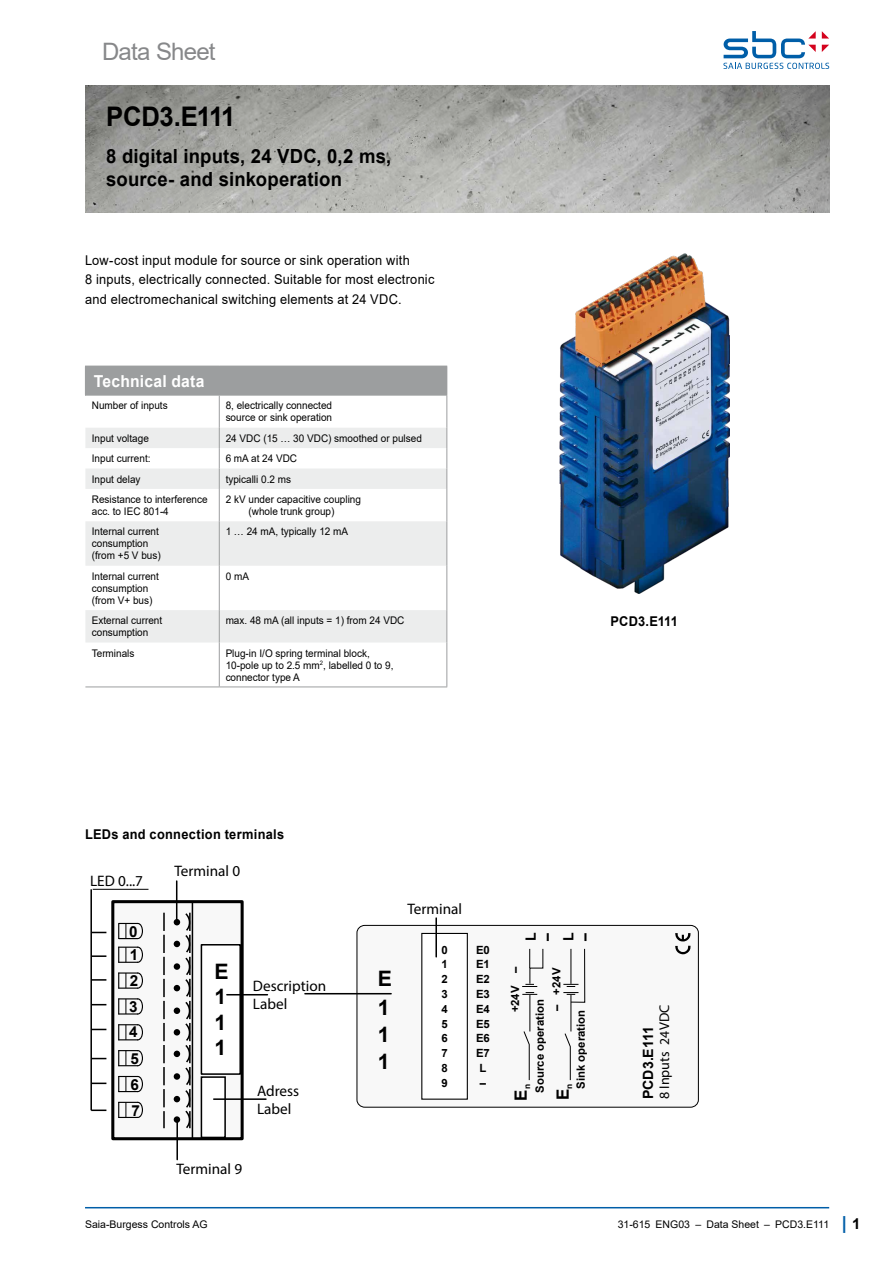
<style>
.page{position:relative;width:893px;height:1263px;background:#fff}
.page>*{position:absolute;margin:0;border:0;box-sizing:border-box;transform-origin:0 0}
.Head__Productname_bo{font:700 27px "Arial";letter-spacing:-.03em;color:#000;scale:.95 1}
.t1{font:24px "Arial";letter-spacing:-.03em;color:#87888a}
.t2{font:700 21.3px/25.5px "Arial";color:#000}
.Head__Produkt_shortd{font:700 19.5px/23.4px "Arial";letter-spacing:.01em;color:#000;scale:.95 1}
.t3{font:700 16.95px "Arial";color:#000}
.Tables__Titel__11_12{font:700 16.5px "Arial";letter-spacing:.015em;color:#fff;scale:.95 1}
.t4{font:15.15px/18.3px "Myriad Pro";color:#000}
.t5{font:700 15.15px/25.5px "Arial";color:#000;text-align:justify}
.t6{font:700 14.1px/15.8px "Arial";color:#000}
.t7{font:14.1px "Myriad Pro";color:#000}
.Text__left_justified{font:13.5px/19.5px "Arial";letter-spacing:.02em;color:#000;scale:.95 1}
.Text__left_justified-2{font:700 13.5px "Arial";letter-spacing:.02em;color:#000;scale:.95 1}
.Text__left_justified-3{font:700 13.5px "Arial";letter-spacing:-.005em;color:#000;scale:.95 1}
.t8{font:700 11.4px/14.9px "Arial";color:#000;text-align:justify}
.Text__left_justified-4{font:10.5px/12px "Arial";color:#000;scale:.95 1}
.Text__left_justified-5{font:10.5px "Arial";color:#000}
.s1{font-family:"Myriad Pro";font-weight:400;font-size:13.65px}
.s2{font-family:"Myriad Pro";font-weight:400}
.s3{font-weight:700;font-size:18px;color:#005ea8}
.s4{font-weight:700;font-size:15px}
</style>
<div class="page">
<img style="left:559px;top:253px;width:170px;height:340px">
<img style="left:85px;top:85px;width:744px;height:128px">
<svg style="left:723px;top:31px;width:106px;height:38px"></svg>
<hr style="left:85px;top:1207px;width:744px;height:1px;background:#005ea8">
<div style="left:85px;top:366px;width:362px;height:29px;background:#9c9e9f"></div>
<svg style="left:86px;top:396px;width:360px;height:290px"></svg>
<svg style="left:85px;top:428px;width:361px;height:214px;fill:#eceded"></svg>
<hr style="left:85px;top:395px;width:134px;height:1px;background:#9c9e9f">
<hr style="left:219px;top:395px;width:228px;height:1px;background:#9c9e9f">
<hr style="left:219px;top:395px;width:1px;height:33px;background:#9c9e9f">
<hr style="left:446px;top:395px;width:1px;height:33px;background:#9c9e9f">
<svg style="left:219px;top:428px;width:1px;height:61px"></svg>
<svg style="left:446px;top:428px;width:1px;height:61px"></svg>
<hr style="left:219px;top:489px;width:1px;height:32px;background:#9c9e9f">
<hr style="left:446px;top:489px;width:1px;height:32px;background:#9c9e9f">
<hr style="left:219px;top:521px;width:1px;height:45px;background:#9c9e9f">
<hr style="left:446px;top:521px;width:1px;height:45px;background:#9c9e9f">
<hr style="left:219px;top:566px;width:1px;height:44px;background:#9c9e9f">
<hr style="left:446px;top:566px;width:1px;height:44px;background:#9c9e9f">
<hr style="left:219px;top:610px;width:1px;height:32px;background:#9c9e9f">
<hr style="left:446px;top:610px;width:1px;height:32px;background:#9c9e9f">
<hr style="left:219px;top:642px;width:1px;height:44px;background:#9c9e9f">
<hr style="left:446px;top:642px;width:1px;height:44px;background:#9c9e9f">
<hr style="left:85px;top:686px;width:134px;height:1px;background:#9c9e9f">
<hr style="left:219px;top:686px;width:228px;height:1px;background:#9c9e9f">
<div style="left:357px;top:925px;width:341px;height:182px;background:#f8f8f8;border-radius:8px"></div>
<div style="left:357px;top:925px;width:342px;height:182px;border:1px solid #000;border-radius:8px"></div>
<svg style="left:523px;top:1031px;width:7px;height:50px"></svg>
<hr style="left:529px;top:995px;width:1px;height:36px;background:#000">
<svg style="left:522px;top:948px;width:22px;height:47px"></svg>
<svg style="left:564px;top:1033px;width:7px;height:48px"></svg>
<hr style="left:570px;top:995px;width:1px;height:36px;background:#000">
<svg style="left:563px;top:948px;width:23px;height:55px"></svg>
<hr style="left:570px;top:949px;width:1px;height:35px;background:#000">
<svg style="left:675px;top:933px;width:15px;height:21px"></svg>
<div style="left:422px;top:933px;width:45px;height:166px;background:#fff"></div>
<div style="left:421px;top:933px;width:47px;height:167px;border:1px solid #000"></div>
<div style="left:113px;top:902px;width:129px;height:237px;background:#f8f8f8"></div>
<div style="left:111px;top:900px;width:133px;height:240px;border:3px solid #000"></div>
<svg style="left:118px;top:1076px;width:25px;height:16px"></svg>
<svg style="left:118px;top:1101px;width:25px;height:17px"></svg>
<svg style="left:118px;top:1050px;width:25px;height:16px"></svg>
<svg style="left:118px;top:1024px;width:25px;height:17px"></svg>
<svg style="left:118px;top:998px;width:25px;height:17px"></svg>
<svg style="left:118px;top:972px;width:25px;height:17px"></svg>
<svg style="left:118px;top:946px;width:25px;height:17px"></svg>
<svg style="left:118px;top:923px;width:25px;height:16px"></svg>
<svg style="left:163px;top:913px;width:2px;height:215px"></svg>
<svg style="left:174px;top:912px;width:17px;height:217px"></svg>
<div style="left:174px;top:1116px;width:6px;height:7px;background:#000;border-radius:50%"></div>
<hr style="left:192px;top:902px;width:1px;height:237px;background:#000">
<div style="left:201px;top:1077px;width:24px;height:60px;background:#fff"></div>
<div style="left:201px;top:1076px;width:25px;height:62px;border:2px solid #000"></div>
<div style="left:201px;top:945px;width:39px;height:129px;background:#fff"></div>
<div style="left:201px;top:944px;width:40px;height:131px;border:2px solid #000"></div>
<hr style="left:90px;top:889px;width:2px;height:221px;background:#000">
<svg style="left:92px;top:932px;width:14px;height:1px"></svg>
<svg style="left:92px;top:955px;width:14px;height:2px"></svg>
<svg style="left:92px;top:979px;width:14px;height:2px"></svg>
<svg style="left:92px;top:1004px;width:14px;height:1px"></svg>
<svg style="left:92px;top:1029px;width:14px;height:1px"></svg>
<svg style="left:92px;top:1058px;width:14px;height:1px"></svg>
<svg style="left:92px;top:1082px;width:14px;height:2px"></svg>
<svg style="left:91px;top:1109px;width:15px;height:2px"></svg>
<hr style="left:227px;top:994px;width:40px;height:1px;background:#000">
<hr style="left:213px;top:1098px;width:53px;height:2px;background:#000">
<hr style="left:305px;top:993px;width:86px;height:1px;background:#000">
<hr style="left:176px;top:1121px;width:2px;height:38px;background:#000">
<hr style="left:176px;top:881px;width:1px;height:39px;background:#000">
<hr style="left:435px;top:918px;width:2px;height:39px;background:#000">
<h2 class="t1" style="left:102px;top:35px;width:115px">Data Sheet</h2>
<p class="Head__Productname_bo" style="left:106px;top:97px;width:137px">PCD3.E111</p>
<p class="Head__Produkt_shortd" style="left:106px;top:145px;width:301px">8 digital inputs, 24 VDC, 0,2 ms, source- and sinkoperation</p>
<p class="Text__left_justified" style="left:85px;top:250px;width:369px">Low-cost input module for source or sink operation with<br>8 inputs, electrically connected. Suitable for most electronic and electromechanical switching elements at 24 VDC.</p>
<p class="Tables__Titel__11_12" style="left:94px;top:369px;width:118px">Technical data</p>
<p class="Text__left_justified-4" style="left:92px;top:400px;width:81px">Number of inputs</p>
<p class="Text__left_justified-4" style="left:226px;top:400px;width:114px">8, electrically connected source or sink operation</p>
<p class="Text__left_justified-4" style="left:92px;top:432px;width:62px">Input voltage</p>
<p class="Text__left_justified-4" style="left:226px;top:432px;width:208px">24 VDC (15 … 30 VDC) smoothed or pulsed</p>
<p class="Text__left_justified-4" style="left:92px;top:452px;width:63px">Input current:</p>
<p class="Text__left_justified-4" style="left:226px;top:452px;width:77px">6 mA at 24 VDC</p>
<p class="Text__left_justified-4" style="left:92px;top:473px;width:53px">Input delay</p>
<p class="Text__left_justified-4" style="left:226px;top:473px;width:70px">typicalli 0.2 ms</p>
<p class="Text__left_justified-4" style="left:92px;top:493px;width:123px">Resistance to interference acc. to IEC 801-4</p>
<p class="Text__left_justified-4" style="left:226px;top:493px;width:144px;text-align:center">2 kV under capacitive coupling (whole trunk group)</p>
<p class="Text__left_justified-4" style="left:92px;top:526px;width:72px">Internal current</p>
<p class="Text__left_justified-4" style="left:92px;top:538px;width:61px">consumption</p>
<p class="Text__left_justified-4" style="left:92px;top:550px;width:74px">(from +5 V bus)</p>
<p class="Text__left_justified-4" style="left:226px;top:526px;width:130px">1 … 24 mA, typically 12 mA</p>
<p class="Text__left_justified-4" style="left:92px;top:570px;width:72px">Internal current consumption (from V+ bus)</p>
<p class="Text__left_justified-4" style="left:226px;top:570px;width:26px">0 mA</p>
<p class="Text__left_justified-4" style="left:92px;top:614px;width:76px">External current consumption</p>
<p class="Text__left_justified-4" style="left:226px;top:614px;width:190px">max. 48 mA (all inputs = 1) from 24 VDC</p>
<p class="Text__left_justified-4" style="left:92px;top:647px;width:46px">Terminals</p>
<p class="Text__left_justified-4" style="left:226px;top:647px;width:178px">Plug-in I/O spring terminal block,<br>10-pole up to 2.5 mm<sup>2</sup>, labelled 0 to 9, connector type A</p>
<p class="Text__left_justified-3" style="left:611px;top:612px;width:72px">PCD3.E111</p>
<p class="Text__left_justified-2" style="left:85px;top:825px;width:211px">LEDs and connection terminals</p>
<p class="t4" style="left:90px;top:872px;width:55px">LED 0...7</p>
<p class="t5" style="left:129px;top:920px;width:11px;line-height:23.1px">0<br>1</p>
<p class="t5" style="left:129px;top:968px;width:11px">2<br>3<br>4</p>
<p class="t5" style="left:131px;top:1046px;width:11px">5<br>6<br>7</p>
<p class="t4" style="left:174px;top:862px;width:67px">Terminal 0</p>
<p class="t2" style="left:214px;top:959px;width:16px;text-align:justify">E 1<br>1<br>1</p>
<p class="t4" style="left:253px;top:976px;width:75px">Description<br>Label</p>
<p class="t4" style="left:257px;top:1081px;width:44px">Adress<br>Label</p>
<p class="t4" style="left:176px;top:1160px;width:67px">Terminal 9</p>
<p class="Text__left_justified-5" style="left:85px;top:1217px;width:124px">Saia-Burgess Controls AG</p>
<p class="t2" style="left:378px;top:963px;width:16px;line-height:29.5px">E<br>1</p>
<p class="t2" style="left:378px;top:1021px;width:13px;line-height:27px">1<br>1</p>
<p class="t4" style="left:407px;top:899px;width:56px">Terminal</p>
<p class="t8" style="left:442px;top:942px;width:8px">0<br>1<br>2<br>3<br>4<br>5<br>6<br>7<br>8<br>9</p>
<p class="t8" style="left:476px;top:942px;width:15px;text-align:center">E0<br>E1<br>E2<br>E3<br>E4<br>E5<br>E6<br>E7<br>L –</p>
<p class="t6" style="left:523px;top:941px;width:10px;rotate:-90deg">L –</p>
<p class="t6" style="left:561px;top:941px;width:10px;rotate:-90deg">L –</p>
<p class="t8" style="left:508px;top:1012px;width:47px;rotate:-90deg">+24V –</p>
<p class="t8" style="left:549px;top:1011px;width:45px;rotate:-90deg">– +24V</p>
<p class="t8" style="left:532px;top:1092px;width:95px;rotate:-90deg">Source operation</p>
<p class="t8" style="left:573px;top:1089px;width:80px;rotate:-90deg">Sink operation</p>
<p class="t3" style="left:551px;top:1100px;width:18px;rotate:-90deg">E<sub>n</sub></p>
<p class="t3" style="left:509px;top:1101px;width:18px;rotate:-90deg">E<sub>n</sub></p>
<p class="t6" style="left:641px;top:1045px;width:42px;text-indent:-54px;rotate:-90deg">PCD3.E111<br><span class="s1">24</span><span class="s2">VDC</span></p>
<p class="t7" style="left:656px;top:1099px;width:49px;rotate:-90deg">8 Inputs</p>
<p class="Text__left_justified-5" style="left:618px;top:1217px;width:244px">31-615 ENG03 – Data Sheet – PCD3.E111 <span class="s3">|</span> <span class="s4">1</span></p>
</div>
